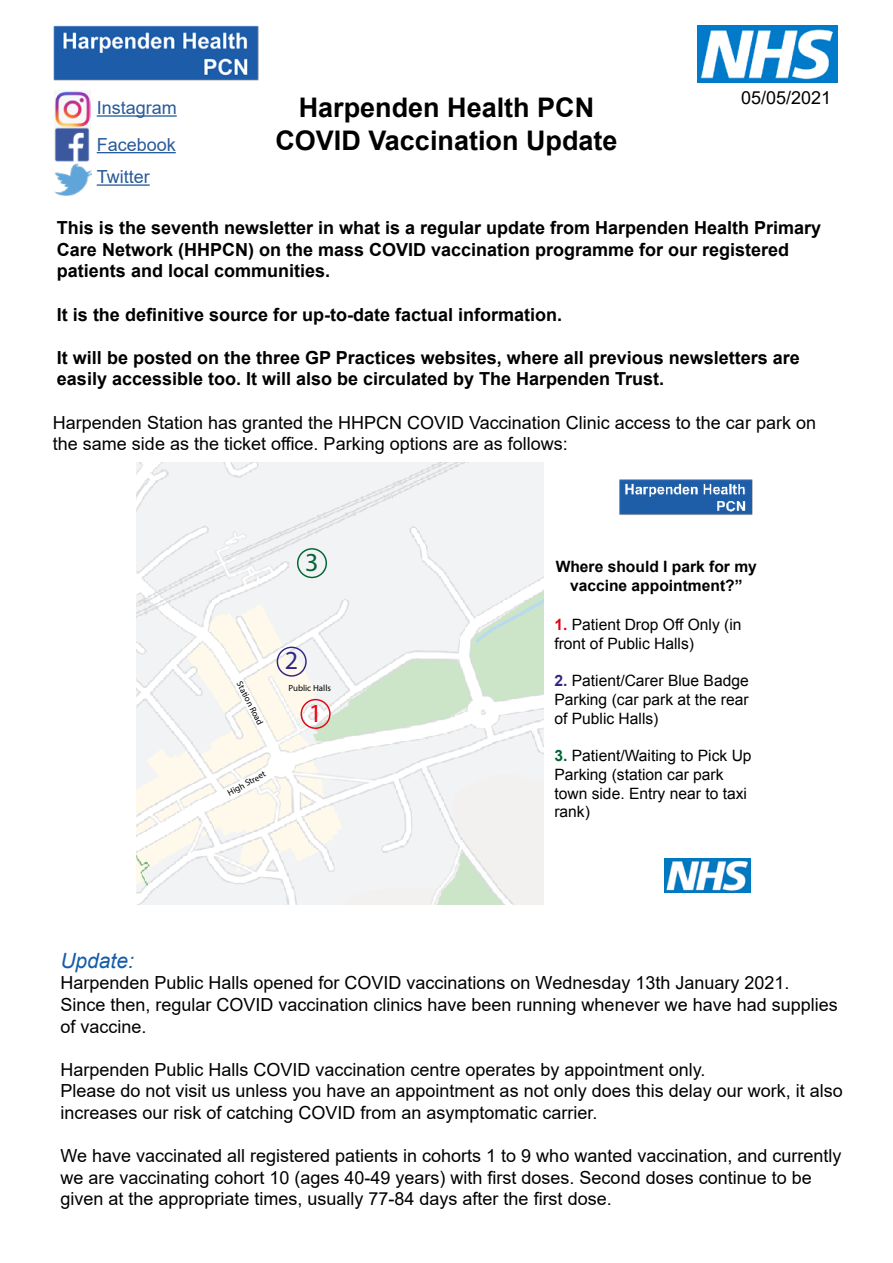
<style>
.page{position:relative;width:893px;height:1263px;background:#fff}
.page>*{position:absolute;margin:0;border:0;box-sizing:border-box;transform-origin:0 0}
.t1{font:700 27px/32.4px "Arial";color:#000;text-align:center}
.t2{font:26.1px "Myriad Pro";color:#e30613}
.t3{font:26.1px "Myriad Pro";color:#312783}
.t4{font:26.1px "Myriad Pro";color:#006533}
.t5{font:italic 21px "Arial";color:#155da9}
.t6{font:18px/21.6px "Arial";color:#000}
.t7{font:700 18px/21.6px "Arial";color:#000}
.t8{font:18px/36.6px "Arial";color:#275b9b}
.t9{font:15.6px/18.8px "Arial";color:#000}
.t10{font:700 15.6px/18.8px "Arial";color:#000;text-align:center}
.t11{font:8.85px "Myriad Pro";color:#000}
.s1{font-weight:700;color:#e30613}
.s2{font-weight:700;color:#312783}
.s3{font-weight:700;color:#006533}
</style>
<div class="page">
<img style="left:55px;top:91px;width:35px;height:30px">
<img style="left:53px;top:25px;width:206px;height:56px">
<img style="left:698px;top:26px;width:140px;height:56px">
<hr style="left:97px;top:115px;width:80px;height:2px;background:#275b9b">
<img style="left:54px;top:121px;width:36px;height:39px">
<img style="left:54px;top:160px;width:37px;height:36px">
<hr style="left:97px;top:152px;width:79px;height:1px;background:#275b9b">
<hr style="left:97px;top:184px;width:53px;height:2px;background:#275b9b">
<img style="left:137px;top:462px;width:406px;height:443px">
<div style="left:301px;top:699px;width:30px;height:30px;border:1px solid #e30613;border-radius:50%"></div>
<div style="left:277px;top:647px;width:30px;height:30px;border:1px solid #312783;border-radius:50%"></div>
<div style="left:297px;top:548px;width:30px;height:30px;border:1px solid #006533;border-radius:50%"></div>
<img style="left:619px;top:479px;width:134px;height:36px">
<img style="left:665px;top:858px;width:86px;height:34px">
<p class="t8" style="left:97px;top:89px;width:82px">Instagram<br>Facebook</p>
<p class="t8" style="left:97px;top:158px;width:55px">Twitter</p>
<h1 class="t1" style="left:275px;top:92px;width:344px">Harpenden Health PCN<br>COVID Vaccination Update</h1>
<p class="t6" style="left:741px;top:87px;width:92px">05/05/2021</p>
<p class="t7" style="left:57px;top:217px;width:766px">This is the seventh newsletter in what is a regular update from Harpenden Health Primary<br>Care Network (HHPCN) on the mass COVID vaccination programme for our registered patients and local communities.</p>
<p class="t7" style="left:57px;top:304px;width:507px">It is the definitive source for up-to-date factual information.</p>
<p class="t7" style="left:57px;top:347px;width:744px">It will be posted on the three GP Practices websites, where all previous newsletters are easily accessible too. It will also be circulated by The Harpenden Trust.</p>
<p class="t6" style="left:53px;top:411px;width:765px">Harpenden Station has granted the HHPCN COVID Vaccination Clinic access to the car park on the same side as the ticket office. Parking options are as follows:</p>
<h2 class="t4" style="left:305px;top:546px;width:15px">3</h2>
<p class="t11" style="left:244px;top:680px;width:49px;rotate:63deg">Station Road</p>
<p class="t11" style="left:226px;top:788px;width:43px;rotate:-28deg">High Street</p>
<h2 class="t3" style="left:285px;top:645px;width:15px">2</h2>
<p class="t11" style="left:288px;top:683px;width:44px">Public Halls</p>
<h2 class="t2" style="left:309px;top:697px;width:15px">1</h2>
<p class="t10" style="left:556px;top:558px;width:203px">Where should I park for my vaccine appointment?”</p>
<p class="t9" style="left:554px;top:615px;width:189px"><span class="s1">1.</span> Patient Drop Off Only (in front of Public Halls)</p>
<p class="t9" style="left:554px;top:672px;width:196px;text-align:justify"><span class="s2">2.</span> Patient/Carer Blue Badge Parking (car park at the rear of Public Halls)</p>
<p class="t9" style="left:554px;top:746px;width:199px"><span class="s3">3.</span> Patient/Waiting to Pick Up<br>Parking (station car park town side. Entry near to taxi rank)</p>
<p class="t5" style="left:60px;top:947px;width:75px">Update:</p>
<p class="t6" style="left:60px;top:972px;width:779px">Harpenden Public Halls opened for COVID vaccinations on Wednesday 13th January 2021.<br>Since then, regular COVID vaccination clinics have been running whenever we have had supplies of vaccine.</p>
<p class="t6" style="left:60px;top:1058px;width:784px">Harpenden Public Halls COVID vaccination centre operates by appointment only.<br>Please do not visit us unless you have an appointment as not only does this delay our work, it also increases our risk of catching COVID from an asymptomatic carrier.</p>
<p class="t6" style="left:60px;top:1145px;width:783px">We have vaccinated all registered patients in cohorts 1 to 9 who wanted vaccination, and currently we are vaccinating cohort 10 (ages 40-49 years) with first doses. Second doses continue to be given at the appropriate times, usually 77-84 days after the first dose.</p>
</div>
